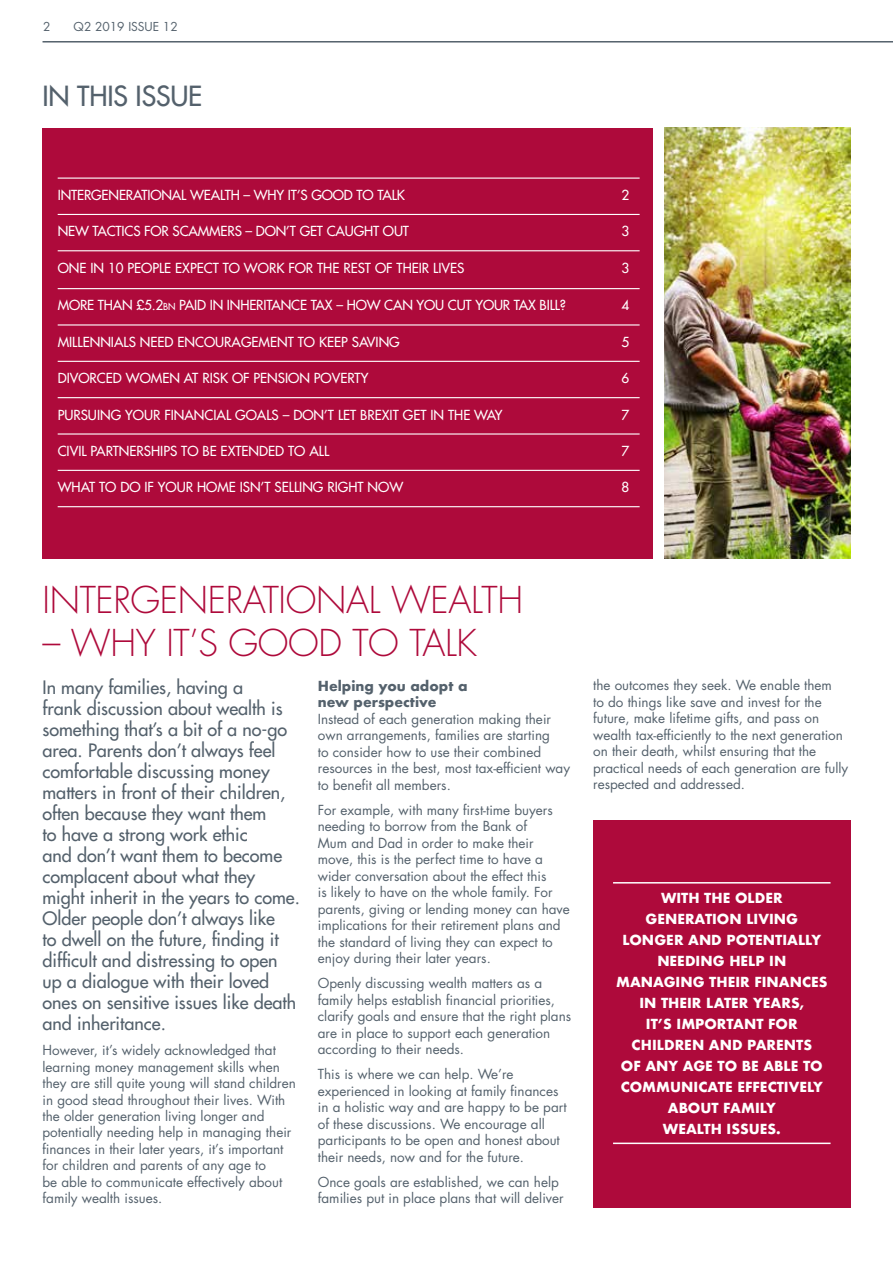
<style>
.page{position:relative;width:893px;height:1263px;background:#fff}
.page>*{position:absolute;margin:0;border:0;box-sizing:border-box;transform-origin:0 0}
.t1{font:300 36px "Futura LT";letter-spacing:-.01em;color:#ae0a3b}
.t2{font:27px "Futura LT";letter-spacing:-.005em;color:#54616c}
.t3{font:18px/21px "Futura";color:#54616c}
.t4{font:13.5px/16.5px "Futura";color:#54616c}
.t5{font:13.5px "Futura";color:#fff}
.t6{font:700 13.5px/21px "Futura";color:#fff;text-align:center}
.t7{font:700 13.5px/16.5px "Futura";color:#54616c}
.t8{font:12px "Futura";color:#54616c}
.s1{font-size:9.45px}
</style>
<div class="page">
<hr style="left:43px;top:41px;width:850px;height:2px;background:#54616c">
<div style="left:43px;top:128px;width:610px;height:430px;background:#ae0a3b"></div>
<hr style="left:58px;top:178px;width:582px;height:1px;background:#fff">
<hr style="left:58px;top:214px;width:582px;height:1px;background:#fff">
<hr style="left:58px;top:250px;width:582px;height:1px;background:#fff">
<hr style="left:58px;top:288px;width:582px;height:1px;background:#fff">
<hr style="left:58px;top:324px;width:582px;height:2px;background:#fff">
<hr style="left:58px;top:361px;width:582px;height:1px;background:#fff">
<hr style="left:58px;top:397px;width:582px;height:1px;background:#fff">
<hr style="left:58px;top:433px;width:582px;height:2px;background:#fff">
<hr style="left:58px;top:470px;width:582px;height:1px;background:#fff">
<hr style="left:58px;top:506px;width:582px;height:1px;background:#fff">
<img style="left:664px;top:128px;width:186px;height:430px">
<div style="left:593px;top:821px;width:257px;height:387px;background:#ae0a3b"></div>
<hr style="left:613px;top:882px;width:217px;height:1px;background:#fff">
<hr style="left:613px;top:1142px;width:217px;height:2px;background:#fff">
<p class="t8" style="left:43px;top:18px;width:9px">2</p>
<p class="t8" style="left:74px;top:18px;width:106px">Q2 2019 ISSUE 12</p>
<h2 class="t2" style="left:43px;top:79px;width:161px">IN THIS ISSUE</h2>
<p class="t5" style="left:58px;top:186px;width:349px">INTERGENERATIONAL WEALTH – WHY IT’S GOOD TO TALK</p>
<p class="t5" style="left:621px;top:186px;width:9px">2</p>
<p class="t5" style="left:58px;top:222px;width:353px">NEW TACTICS FOR SCAMMERS – DON’T GET CAUGHT OUT</p>
<p class="t5" style="left:621px;top:222px;width:9px">3</p>
<p class="t5" style="left:58px;top:259px;width:408px">ONE IN 10 PEOPLE EXPECT TO WORK FOR THE REST OF THEIR LIVES</p>
<p class="t5" style="left:621px;top:259px;width:9px">3</p>
<p class="t5" style="left:58px;top:297px;width:510px">MORE THAN £5.2<span class="s1">bn</span> PAID IN INHERITANCE TAX – HOW CAN YOU CUT YOUR TAX BILL?</p>
<p class="t5" style="left:621px;top:297px;width:9px">4</p>
<p class="t5" style="left:58px;top:333px;width:344px">MILLENNIALS NEED ENCOURAGEMENT TO KEEP SAVING</p>
<p class="t5" style="left:621px;top:333px;width:9px">5</p>
<p class="t5" style="left:58px;top:369px;width:312px">DIVORCED WOMEN AT RISK OF PENSION POVERTY</p>
<p class="t5" style="left:621px;top:369px;width:9px">6</p>
<p class="t5" style="left:58px;top:406px;width:446px">PURSUING YOUR FINANCIAL GOALS – DON’T LET BREXIT GET IN THE WAY</p>
<p class="t5" style="left:621px;top:406px;width:9px">7</p>
<p class="t5" style="left:58px;top:442px;width:273px">CIVIL PARTNERSHIPS TO BE EXTENDED TO ALL</p>
<p class="t5" style="left:621px;top:442px;width:9px">7</p>
<p class="t5" style="left:58px;top:478px;width:347px">WHAT TO DO IF YOUR HOME ISN’T SELLING RIGHT NOW</p>
<p class="t5" style="left:621px;top:478px;width:9px">8</p>
<h1 class="t1" style="left:43px;top:578px;width:482px">INTERGENERATIONAL WEALTH</h1>
<h1 class="t1" style="left:43px;top:621px;width:436px">– WHY IT’S GOOD TO TALK</h1>
<p class="t3" style="left:43px;top:677px;width:259px">In many families, having a<br>frank discussion about wealth is something that’s a bit of a no-go area. Parents don’t always feel comfortable discussing money matters in front of their children, often because they want them<br>to have a strong work ethic<br>and don’t want them to become complacent about what they might inherit in the years to come.<br>Older people don’t always like<br>to dwell on the future, finding it difficult and distressing to open up a dialogue with their loved ones on sensitive issues like death and inheritance.</p>
<p class="t4" style="left:43px;top:1041px;width:255px">However, it’s widely acknowledged that learning money management skills when they are still quite young will stand children in good stead throughout their lives. With the older generation living longer and potentially needing help in managing their finances in their later years, it’s important for children and parents of any age to<br>be able to communicate effectively about family wealth issues.</p>
<p class="t7" style="left:318px;top:677px;width:151px">Helping you adopt a new perspective</p>
<p class="t4" style="left:318px;top:710px;width:254px">Instead of each generation making their own arrangements, families are starting<br>to consider how to use their combined resources in the best, most tax-efficient way to benefit all members.</p>
<p class="t4" style="left:318px;top:801px;width:254px">For example, with many first-time buyers needing to borrow from the Bank of<br>Mum and Dad in order to make their move, this is the perfect time to have a wider conversation about the effect this<br>is likely to have on the whole family. For parents, giving or lending money can have implications for their retirement plans and the standard of living they can expect to enjoy during their later years.</p>
<p class="t4" style="left:318px;top:975px;width:255px">Openly discussing wealth matters as a family helps establish financial priorities, clarify goals and ensure that the right plans are in place to support each generation according to their needs.</p>
<p class="t4" style="left:318px;top:1066px;width:251px">This is where we can help. We’re experienced in looking at family finances in a holistic way and are happy to be part of these discussions. We encourage all participants to be open and honest about their needs, now and for the future.</p>
<p class="t4" style="left:318px;top:1173px;width:247px">Once goals are established, we can help families put in place plans that will deliver</p>
<p class="t4" style="left:593px;top:677px;width:257px">the outcomes they seek. We enable them<br>to do things like save and invest for the future, make lifetime gifts, and pass on wealth tax-efficiently to the next generation on their death, whilst ensuring that the practical needs of each generation are fully respected and addressed.</p>
<p class="t6" style="left:616px;top:887px;width:213px">WITH THE OLDER<br>GENERATION LIVING<br>LONGER AND POTENTIALLY<br>NEEDING HELP IN<br>MANAGING THEIR FINANCES<br>IN THEIR LATER YEARS,<br>IT’S IMPORTANT FOR<br>CHILDREN AND PARENTS<br>OF ANY AGE TO BE ABLE TO<br>COMMUNICATE EFFECTIVELY<br>ABOUT FAMILY<br>WEALTH ISSUES.</p>
</div>
